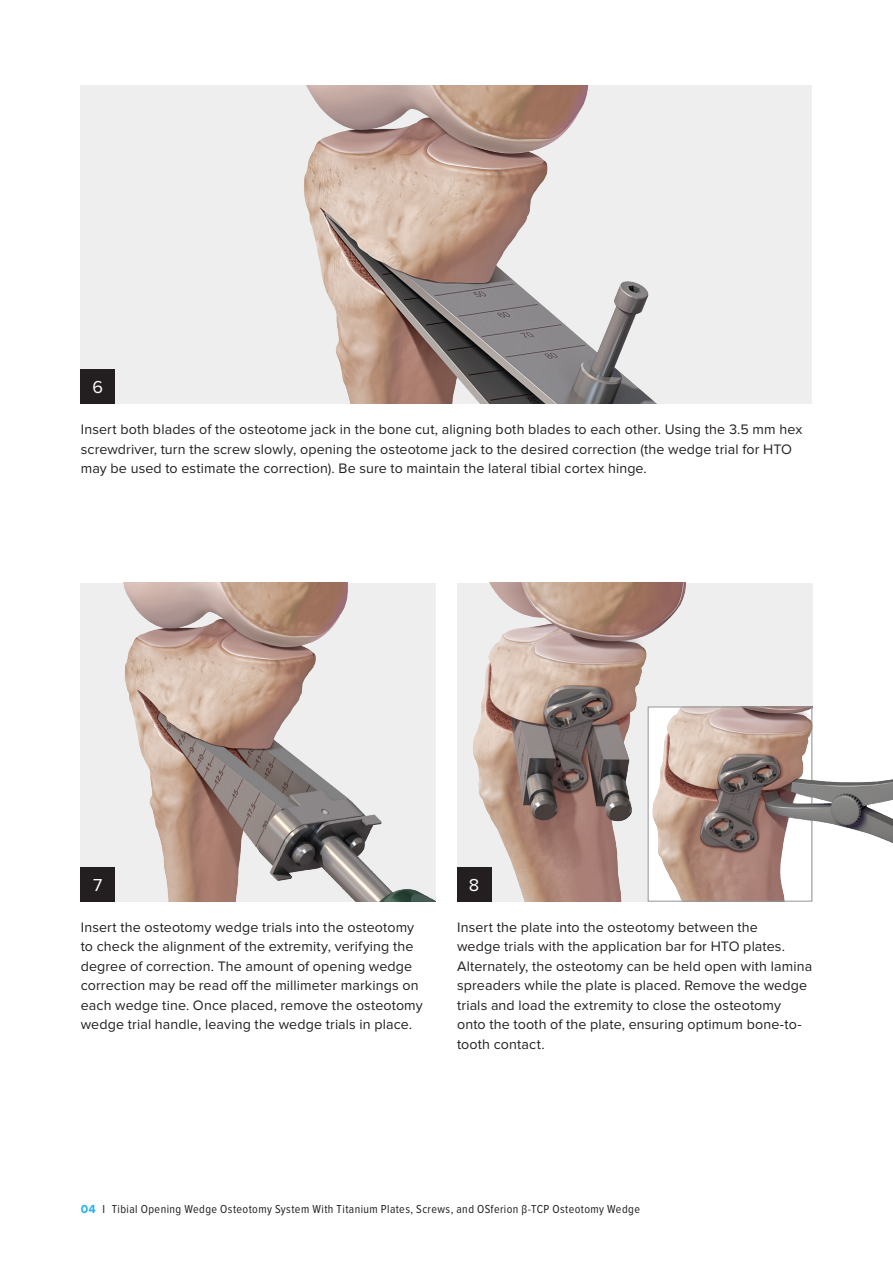
<style>
.page{position:relative;width:893px;height:1263px;background:#fff}
.page>*{position:absolute;margin:0;border:0;box-sizing:border-box;transform-origin:0 0}
._19_Step_Numbers{font:18px "Proxima Nova";color:#fff}
._07_Running_Text{font:14.25px/19.5px "Proxima Nova";letter-spacing:.01em;color:#231f20}
.t1{font:12px "Proxima Nova Cond";letter-spacing:.035em;color:#231f20}
.s1{font-family:"Proxima Nova";font-weight:700;color:#26b1e6}
</style>
<div class="page">
<div style="left:81px;top:85px;width:731px;height:319px;background:#eeeeef"></div>
<img style="left:304px;top:85px;width:353px;height:319px">
<div style="left:81px;top:370px;width:34px;height:34px;background:#231f20"></div>
<img style="left:81px;top:583px;width:355px;height:318px">
<img style="left:457px;top:583px;width:355px;height:318px">
<div style="left:457px;top:867px;width:34px;height:34px;background:#231f20"></div>
<div style="left:81px;top:867px;width:34px;height:34px;background:#231f20"></div>
<img style="left:650px;top:709px;width:160px;height:190px">
<div style="left:648px;top:707px;width:164px;height:194px;border:1px solid #939598"></div>
<img style="left:652px;top:710px;width:241px;height:188px">
<p class="_19_Step_Numbers" style="left:92px;top:377px;width:12px">6</p>
<p class="_07_Running_Text" style="left:81px;top:420px;width:723px">Insert both blades of the osteotome jack in the bone cut, aligning both blades to each other. Using the 3.5 mm hex screwdriver, turn the screw slowly, opening the osteotome jack to the desired correction (the wedge trial for HTO may be used to estimate the correction). Be sure to maintain the lateral tibial cortex hinge.</p>
<p class="_19_Step_Numbers" style="left:93px;top:874px;width:11px">7</p>
<p class="_19_Step_Numbers" style="left:469px;top:874px;width:12px">8</p>
<p class="_07_Running_Text" style="left:81px;top:918px;width:344px">Insert the osteotomy wedge trials into the osteotomy to check the alignment of the extremity, verifying the degree of correction. The amount of opening wedge correction may be read off the millimeter markings on each wedge tine. Once placed, remove the osteotomy wedge trial handle, leaving the wedge trials in place.</p>
<p class="_07_Running_Text" style="left:457px;top:918px;width:357px">Insert the plate into the osteotomy between the<br>wedge trials with the application bar for HTO plates.<br>Alternately, the osteotomy can be held open with lamina spreaders while the plate is placed. Remove the wedge trials and load the extremity to close the osteotomy onto the tooth of the plate, ensuring optimum bone-to&shy;tooth contact.</p>
<p class="t1" style="left:81px;top:1202px;width:561px"><span class="s1">04</span> I Tibial Opening Wedge Osteotomy System With Titanium Plates, Screws, and OSferion β-TCP Osteotomy Wedge</p>
</div>
